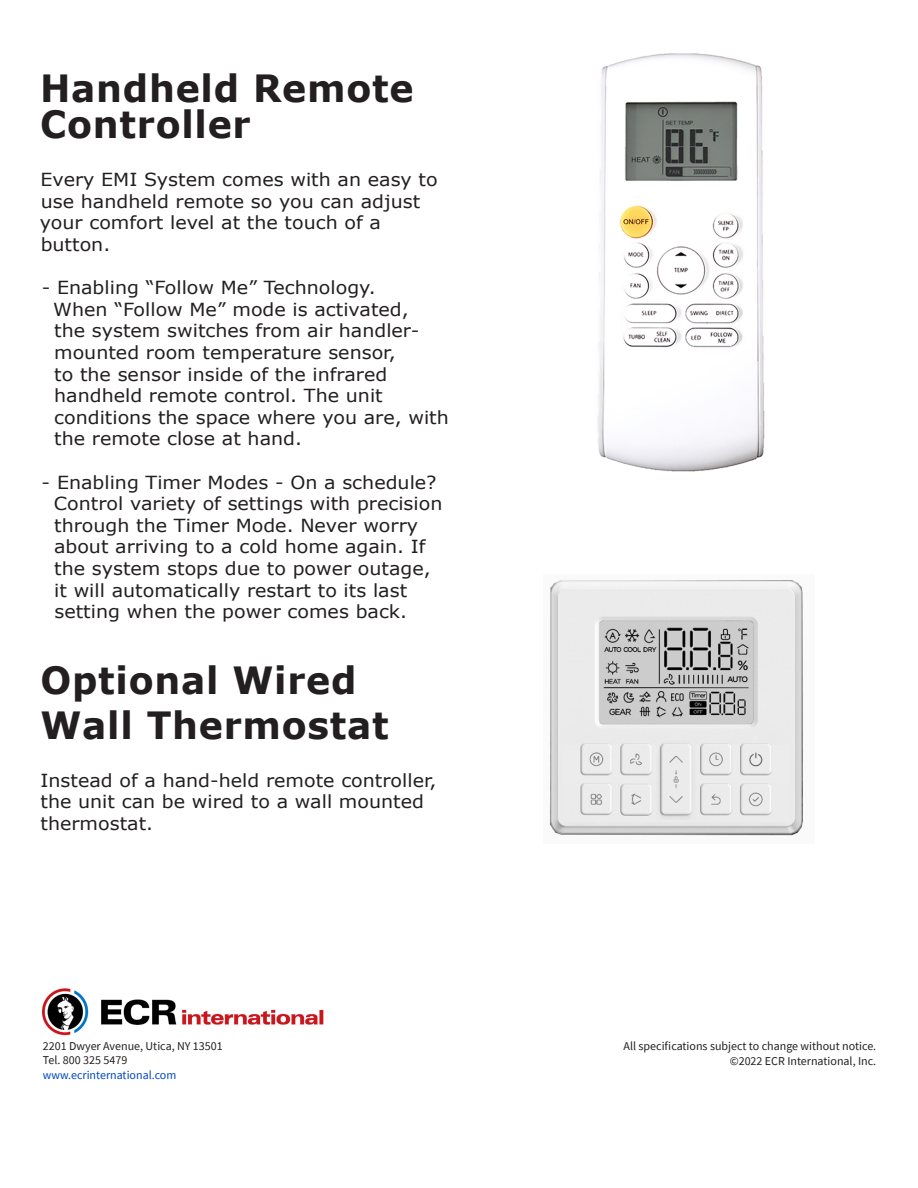
<style>
.page{position:relative;width:918px;height:1188px;background:#fff}
.page>*{position:absolute;margin:0;border:0;box-sizing:border-box;transform-origin:0 0}
.Page_3_Header{font:700 37.5px/36px "Verdana";letter-spacing:.02em;color:#231f20}
.Body{font:18px/21.6px "Verdana";color:#231f20;scale:1.06 1}
.t1{font:12px/14.4px "Source Sans Pro";color:#231f20;text-align:right}
.t2{font:12px "Source Sans Pro";color:#0047bf}
</style>
<div class="page">
<img style="left:43px;top:988px;width:281px;height:47px">
<img style="left:597px;top:53px;width:168px;height:419px">
<img style="left:549px;top:580px;width:254px;height:256px">
<p class="Page_3_Header" style="left:40px;top:70px;width:375px">Handheld Remote<br>Controller</p>
<p class="Body" style="left:40px;top:169px;width:377px">Every EMI System comes with an easy to use handheld remote so you can adjust your comfort level at the touch of a button.</p>
<p class="Body" style="left:53px;top:277px;width:375px;text-indent:-12px">- Enabling “Follow Me” Technology.<br>When “Follow Me” mode is activated,<br>the system switches from air handler&shy;mounted room temperature sensor,<br>to the sensor inside of the infrared handheld remote control. The unit conditions the space where you are, with the remote close at hand.</p>
<p class="Body" style="left:54px;top:471px;width:368px;text-indent:-12px">- Enabling Timer Modes - On a schedule?<br>Control variety of settings with precision through the Timer Mode. Never worry about arriving to a cold home again. If the system stops due to power outage, it will automatically restart to its last setting when the power comes back.</p>
<p class="Page_3_Header" style="left:40px;top:657px;width:350px;line-height:45px">Optional Wired<br>Wall Thermostat</p>
<p class="Body" style="left:40px;top:769px;width:375px">Instead of a hand-held remote controller, the unit can be wired to a wall mounted thermostat.</p>
<p class="t1" style="left:43px;top:1039px;width:181px;text-align:left">2201 Dwyer Avenue, Utica, NY 13501<br>Tel. 800 325 5479</p>
<p class="t2" style="left:43px;top:1067px;width:135px">www.ecrinternational.com</p>
<p class="t1" style="left:624px;top:1039px;width:254px">All specifications subject to change without notice. ©2022 ECR International, Inc.</p>
</div>
